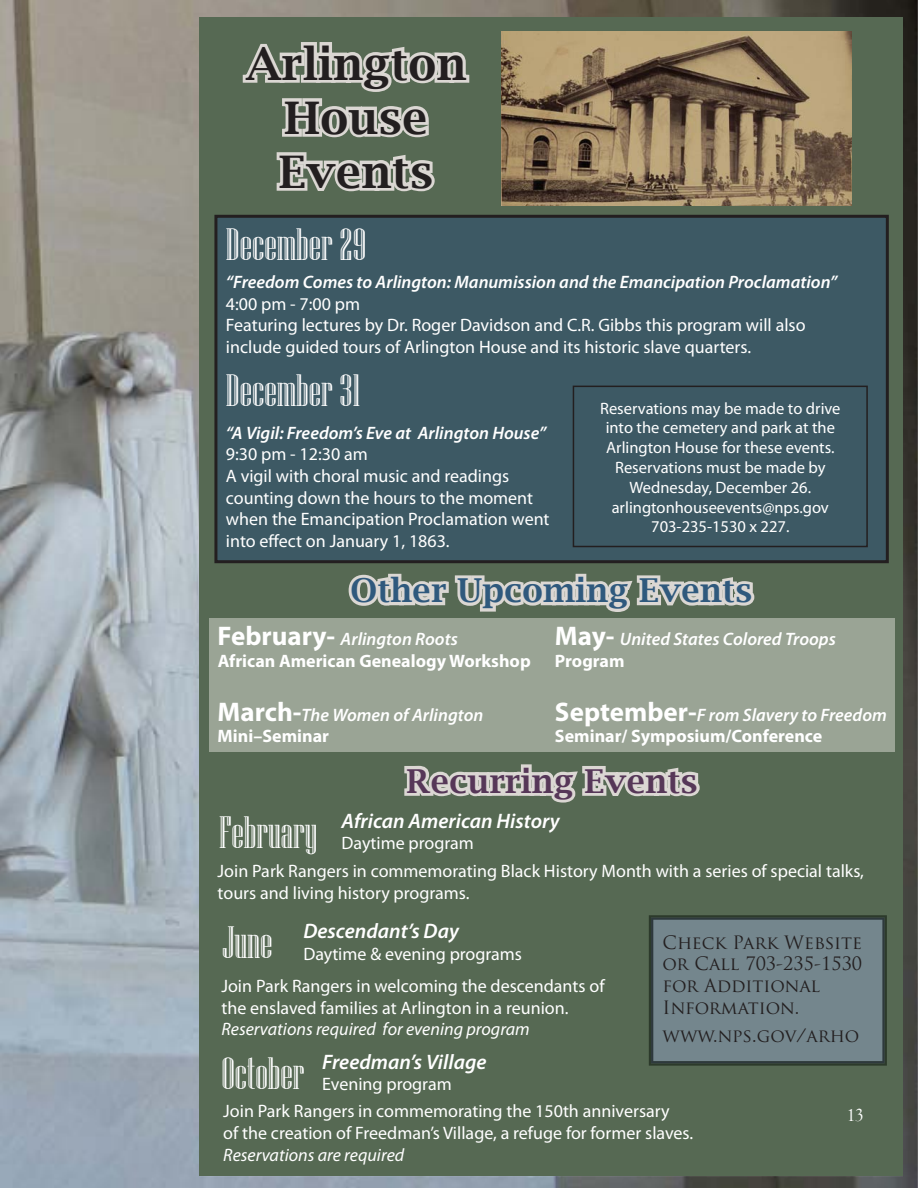
<style>
.page{position:relative;width:918px;height:1188px;background:#fff}
.page>*{position:absolute;margin:0;border:0;box-sizing:border-box;transform-origin:0 0}
.t1{font:45px "Niagara Engraved";color:#fff}
.t2{font:600 45px/54px "Lucida Bright";letter-spacing:.01em;color:#231f20;text-align:center}
.t3{font:600 33px "Lucida Bright";letter-spacing:.01em;color:#2f597d}
.t4{font:600 33px "Lucida Bright";letter-spacing:.01em;color:#563758}
.t5{font:italic 600 21px "Myriad Pro";color:#fff}
.t6{font:18px/21.6px "Myriad Pro";color:#fff}
.t7{font:italic 600 18px/21.6px "Myriad Pro";color:#fff}
.t8{font:700 18px/21.6px "Myriad Pro";color:#fff}
.t9{font:18px/21.6px "Trajan Pro";color:#231f20}
.t10{font:italic 18px "Myriad Pro";color:#fff}
.t11{font:18px "Goudy Old Style T";color:#fff}
.t12{font:16.5px/19.8px "Myriad Pro";color:#fff;text-align:center}
.s1{font-size:27px}
.s2{font-weight:600;font-style:italic}
.s3{font-weight:700;font-style:normal;font-size:27px}
.s4{font-weight:700;font-style:normal}
</style>
<div class="page">
<img style="left:0;top:0;width:918px;height:1188px">
<div style="left:200px;top:17px;width:703px;height:1159px;background:#566953"></div>
<img style="left:501px;top:31px;width:350px;height:174px">
<div style="left:216px;top:216px;width:671px;height:346px;background:#3d5964"></div>
<div style="left:214px;top:215px;width:675px;height:348px;border:3px solid #231f20"></div>
<div style="left:209px;top:619px;width:686px;height:133px;background:#9aa495"></div>
<svg style="left:239px;top:0;width:233px;height:192px"></svg>
<svg style="left:348px;top:573px;width:407px;height:39px"></svg>
<svg style="left:649px;top:915px;width:238px;height:151px;background:#6d7e84"></svg>
<svg style="left:404px;top:764px;width:296px;height:39px"></svg>
<div style="left:573px;top:386px;width:295px;height:161px;border:2px solid #231f20"></div>
<h1 class="t2" style="left:246px;top:36px;width:222px">Arlington<br>House<br>Events</h1>
<h1 class="t1" style="left:226px;top:221px;width:142px">December 29</h1>
<p class="t7" style="left:226px;top:271px;width:613px">“Freedom Comes to Arlington: Manumission and the Emancipation Proclamation”</p>
<p class="t6" style="left:226px;top:292px;width:581px">4:00 pm - 7:00 pm<br>Featuring lectures by Dr. Roger Davidson and C.R. Gibbs this program will also include guided tours of Arlington House and its historic slave quarters.</p>
<h1 class="t1" style="left:226px;top:367px;width:135px">December 31</h1>
<p class="t7" style="left:226px;top:422px;width:322px">“A Vigil: Freedom’s Eve at Arlington House”</p>
<p class="t6" style="left:226px;top:443px;width:325px">9:30 pm - 12:30 am<br>A vigil with choral music and readings counting down the hours to the moment when the Emancipation Proclamation went into effect on January 1, 1863.</p>
<p class="t12" style="left:600px;top:398px;width:242px">Reservations may be made to drive into the cemetery and park at the<br>Arlington House for these events.<br>Reservations must be made by<br>Wednesday, December 26. arlingtonhouseevents@nps.gov<br>703-235-1530 x 227.</p>
<h2 class="t3" style="left:350px;top:572px;width:404px">Other Upcoming Events</h2>
<p class="t8" style="left:218px;top:628px;width:315px"><span class="s1">February-</span> <span class="s2">Arlington Roots<br></span>African American Genealogy Workshop</p>
<p class="t7" style="left:218px;top:703px;width:267px"><span class="s3">March-</span>The Women of Arlington<br><span class="s4">Mini–Seminar</span></p>
<p class="t7" style="left:555px;top:628px;width:282px"><span class="s3">May-</span> United States Colored Troops<br><span class="s4">Program</span></p>
<p class="t8" style="left:555px;top:703px;width:333px"><span class="s1">September-</span><span class="s2">F rom Slavery to Freedom<br></span>Seminar/ Symposium/Conference</p>
<h2 class="t4" style="left:407px;top:762px;width:293px">Recurring Events</h2>
<p class="t5" style="left:342px;top:807px;width:220px">African American History</p>
<p class="t6" style="left:342px;top:832px;width:134px">Daytime program</p>
<h1 class="t1" style="left:219px;top:809px;width:100px">February</h1>
<p class="t6" style="left:218px;top:860px;width:648px">Join Park Rangers in commemorating Black History Month with a series of special talks, tours and living history programs.</p>
<p class="t5" style="left:303px;top:918px;width:157px">Descendant’s Day</p>
<p class="t6" style="left:303px;top:943px;width:220px">Daytime &amp; evening programs</p>
<h1 class="t1" style="left:222px;top:919px;width:52px">June</h1>
<p class="t6" style="left:221px;top:975px;width:385px">Join Park Rangers in welcoming the descendants of the enslaved families at Arlington in a reunion.</p>
<p class="t10" style="left:221px;top:1018px;width:310px">Reservations required for evening program</p>
<p class="t9" style="left:663px;top:931px;width:201px">Check Park Website or Call 703-235-1530 for Additional<br>Information.</p>
<p class="t9" style="left:663px;top:1025px;width:198px">www.nps.gov/arho</p>
<p class="t5" style="left:322px;top:1048px;width:166px">Freedman’s Village</p>
<p class="t6" style="left:322px;top:1073px;width:131px">Evening program</p>
<h1 class="t1" style="left:221px;top:1050px;width:85px">October</h1>
<p class="t6" style="left:223px;top:1100px;width:472px">Join Park Rangers in commemorating the 150th anniversary<br>of the creation of Freedman’s Village, a refuge for former slaves.</p>
<p class="t10" style="left:223px;top:1143px;width:183px">Reservations are required</p>
<p class="t11" style="left:847px;top:1105px;width:19px">13</p>
</div>
